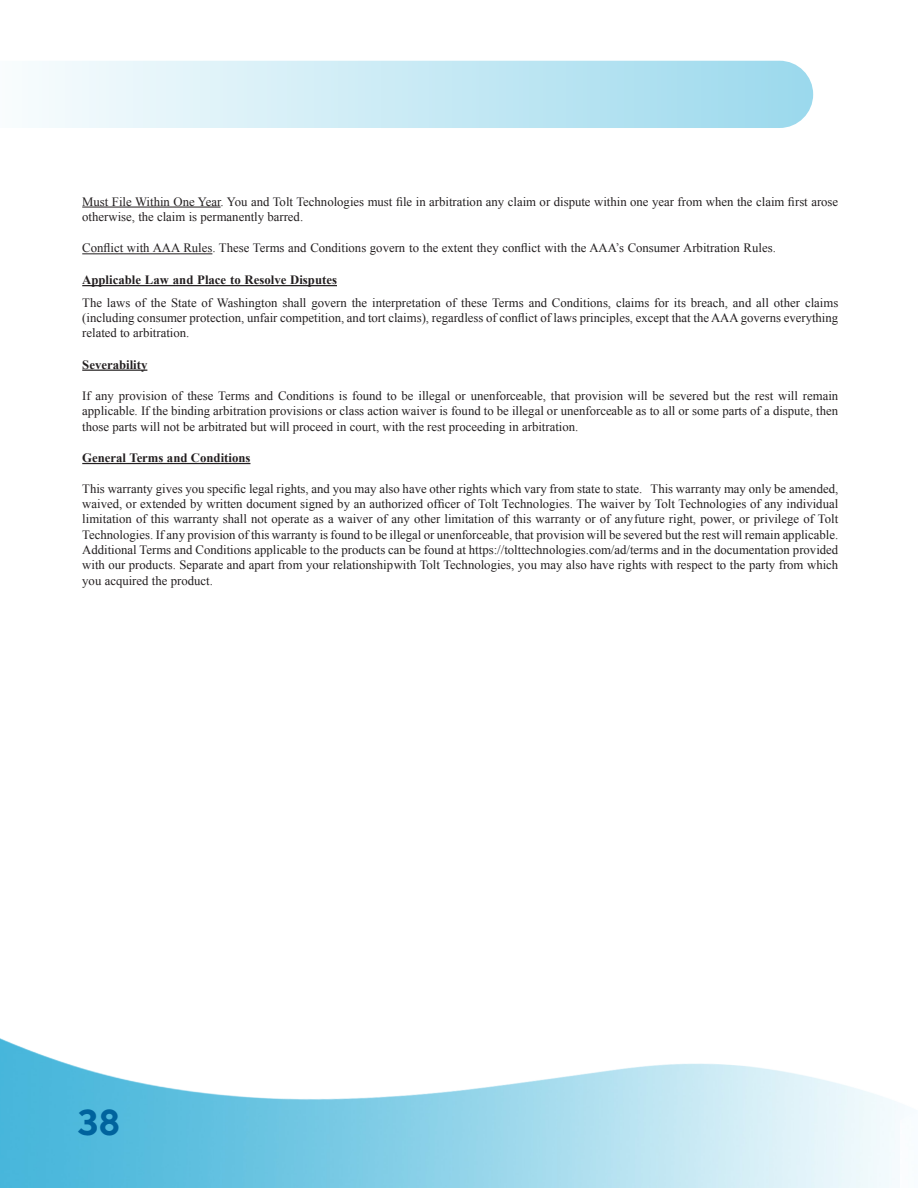
<style>
.page{position:relative;width:918px;height:1188px;background:#fff}
.page>*{position:absolute;margin:0;border:0;box-sizing:border-box;transform-origin:0 0}
.t1{font:700 36px "TT Norms";color:#00639d}
.t2{font:12.75px/15.3px "Times New Roman";color:#231f20;text-align:justify}
.t3{font:700 12.75px "Times New Roman";color:#231f20}
</style>
<div class="page">
<svg style="left:39px;top:61px;width:774px;height:67px;background:#c8e9f4"></svg>
<img style="left:0;top:1038px;width:898px;height:150px">
<hr style="left:82px;top:207px;width:139px;height:1px;background:#231f20">
<hr style="left:82px;top:254px;width:130px;height:1px;background:#231f20">
<hr style="left:82px;top:285px;width:255px;height:1px;background:#231f20">
<hr style="left:82px;top:370px;width:65px;height:1px;background:#231f20">
<hr style="left:82px;top:463px;width:168px;height:1px;background:#231f20">
<p class="t2" style="left:82px;top:194px;width:758px">Must File Within One Year. You and Tolt Technologies must file in arbitration any claim or dispute within one year from when the claim first arose otherwise, the claim is permanently barred.</p>
<p class="t2" style="left:82px;top:240px;width:695px">Conflict with AAA Rules. These Terms and Conditions govern to the extent they conflict with the AAA’s Consumer Arbitration Rules.</p>
<p class="t3" style="left:82px;top:271px;width:256px">Applicable Law and Place to Resolve Disputes</p>
<p class="t2" style="left:82px;top:294px;width:758px">The laws of the State of Washington shall govern the interpretation of these Terms and Conditions, claims for its breach, and all other claims (including consumer protection, unfair competition, and tort claims), regardless of conflict of laws principles, except that the AAA governs everything related to arbitration.</p>
<p class="t3" style="left:82px;top:356px;width:67px">Severability</p>
<p class="t2" style="left:82px;top:388px;width:758px">If any provision of these Terms and Conditions is found to be illegal or unenforceable, that provision will be severed but the rest will remain applicable. If the binding arbitration provisions or class action waiver is found to be illegal or unenforceable as to all or some parts of a dispute, then those parts will not be arbitrated but will proceed in court, with the rest proceeding in arbitration.</p>
<p class="t3" style="left:82px;top:449px;width:170px">General Terms and Conditions</p>
<p class="t2" style="left:82px;top:481px;width:758px">This warranty gives you specific legal rights, and you may also have other rights which vary from state to state. This warranty may only be amended, waived, or extended by written document signed by an authorized officer of Tolt Technologies. The waiver by Tolt Technologies of any individual limitation of this warranty shall not operate as a waiver of any other limitation of this warranty or of any future right, power, or privilege of Tolt Technologies. If any provision of this warranty is found to be illegal or unenforceable, that provision will be severed but the rest will remain applicable.<br>Additional Terms and Conditions applicable to the products can be found at https://tolttechnologies.com/ad/terms and in the documentation provided with our products. Separate and apart from your relationship with Tolt Technologies, you may also have rights with respect to the party from which you acquired the product.</p>
<h1 class="t1" style="left:78px;top:1100px;width:44px">38</h1>
</div>
